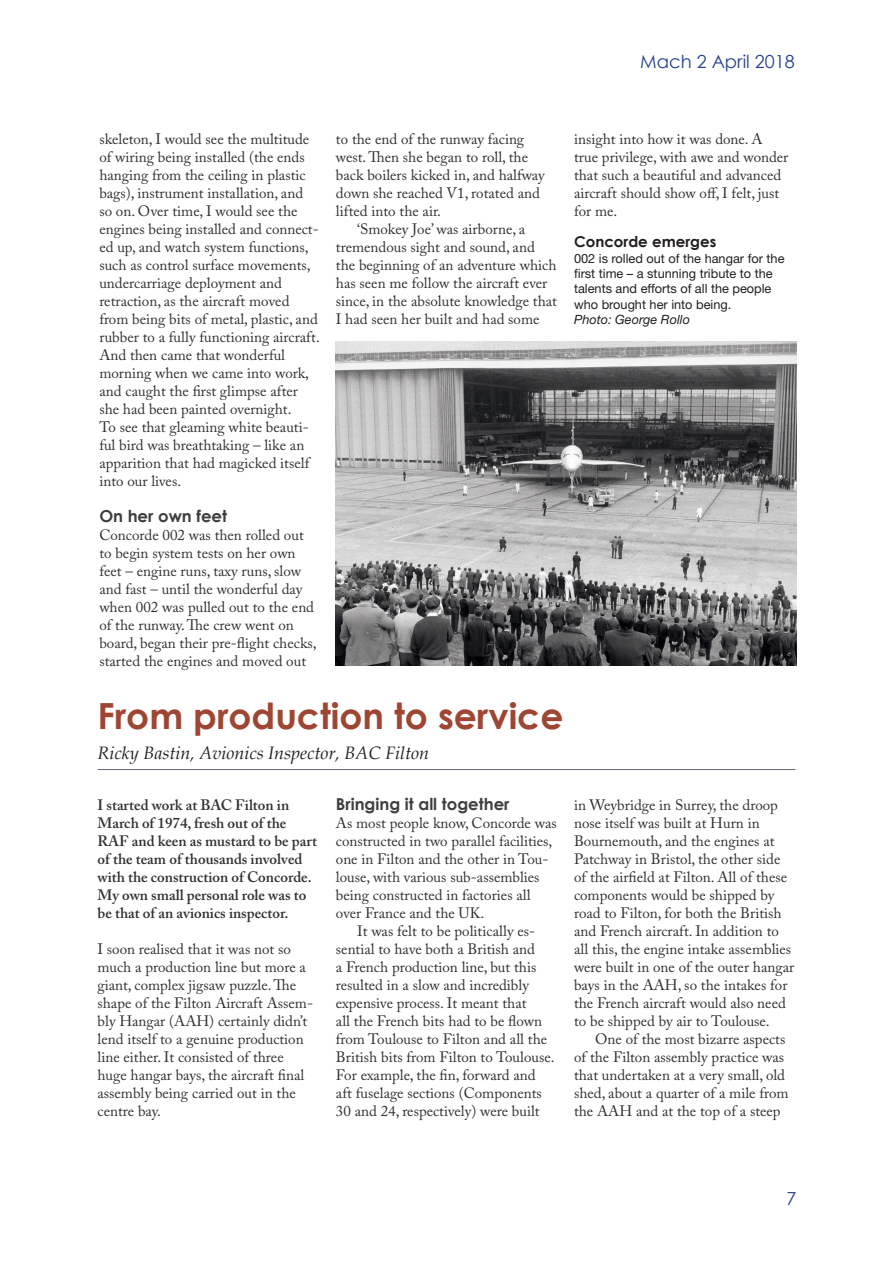
<style>
.page{position:relative;width:893px;height:1263px;background:#fff}
.page>*{position:absolute;margin:0;border:0;box-sizing:border-box;transform-origin:0 0}
.Heading_1{font:700 36px "Century Gothic";color:#9e4633}
.Heading_strapline{font:italic 18px "Book Antiqua";color:#231f20}
.t1{font:18px "Century Gothic";color:#253f8e}
.Heading_4{font:700 16.5px "Century Gothic";color:#3e3e3f}
.Body_text{font:15px/18px "Adobe Caslon Pro";color:#312f30}
.Body_text_indent{font:15px/18px "Adobe Caslon Pro";color:#312f30}
.Body_text-2{font:600 15px/18px "Adobe Caslon Pro";color:#312f30}
.Caption_head{font:700 15px "Century Gothic";color:#231f20}
.Caption_text{font:12.75px/15.3px "Helvetica Neue";color:#231f20}
.Photo_source_text{font:italic 12.75px "Helvetica Neue";color:#231f20}
</style>
<div class="page">
<img style="left:336px;top:342px;width:461px;height:324px">
<hr style="left:98px;top:769px;width:697px;height:1px;background:#666474">
<p class="t1" style="left:640px;top:50px;width:156px">Mach 2 April 2018</p>
<p class="Body_text" style="left:99px;top:130px;width:222px">skeleton, I would see the multitude of wiring being installed (the ends hanging from the ceiling in plastic bags), instrument installation, and<br>so on. Over time, I would see the engines being installed and connect&shy;ed up, and watch system functions, such as control surface movements, undercarriage deployment and retraction, as the aircraft moved from being bits of metal, plastic, and rubber to a fully functioning aircraft.<br>And then came that wonderful morning when we came into work, and caught the first glimpse after she had been painted overnight.<br>To see that gleaming white beauti&shy;ful bird was breathtaking – like an apparition that had magicked itself into our lives.</p>
<p class="Heading_4" style="left:99px;top:506px;width:129px">On her own feet</p>
<p class="Body_text" style="left:99px;top:526px;width:219px">Concorde 002 was then rolled out to begin system tests on her own feet – engine runs, taxy runs, slow and fast – until the wonderful day when 002 was pulled out to the end of the runway. The crew went on board, began their pre-flight checks, started the engines and moved out</p>
<p class="Body_text" style="left:336px;top:130px;width:210px">to the end of the runway facing west. Then she began to roll, the back boilers kicked in, and halfway down she reached V1, rotated and lifted into the air.</p>
<p class="Body_text_indent" style="left:336px;top:220px;width:222px;text-indent:21px">‘Smokey Joe’ was airborne, a tremendous sight and sound, and the beginning of an adventure which has seen me follow the aircraft ever since, in the absolute knowledge that I had seen her built and had some</p>
<p class="Body_text_indent" style="left:574px;top:130px;width:216px">insight into how it was done. A true privilege, with awe and wonder that such a beautiful and advanced aircraft should show off, I felt, just for me.</p>
<p class="Caption_head" style="left:574px;top:232px;width:144px">Concorde emerges</p>
<p class="Caption_text" style="left:574px;top:250px;width:212px">002 is rolled out of the hangar for the first time – a stunning tribute to the talents and efforts of all the people who brought her into being.</p>
<p class="Photo_source_text" style="left:574px;top:312px;width:117px">Photo: George Rollo</p>
<p class="Heading_1" style="left:98px;top:693px;width:467px">From production to service</p>
<p class="Heading_strapline" style="left:98px;top:742px;width:333px">Ricky Bastin, Avionics Inspector, BAC Filton</p>
<p class="Body_text-2" style="left:98px;top:796px;width:221px">I started work at BAC Filton in<br>March of 1974, fresh out of the<br>RAF and keen as mustard to be part of the team of thousands involved with the construction of Concorde.<br>My own small personal role was to be that of an avionics inspector.</p>
<p class="Body_text" style="left:98px;top:940px;width:217px">I soon realised that it was not so much a production line but more a giant, complex jigsaw puzzle. The shape of the Filton Aircraft Assem&shy;bly Hangar (AAH) certainly didn’t lend itself to a genuine production line either. It consisted of three huge hangar bays, the aircraft final assembly being carried out in the centre bay.</p>
<p class="Heading_4" style="left:336px;top:793px;width:175px">Bringing it all together</p>
<p class="Body_text" style="left:336px;top:814px;width:222px">As most people know, Concorde was constructed in two parallel facilities, one in Filton and the other in Tou&shy;louse, with various sub-assemblies being constructed in factories all over France and the UK.</p>
<p class="Body_text_indent" style="left:336px;top:922px;width:220px;text-indent:21px">It was felt to be politically es&shy;sential to have both a British and<br>a French production line, but this resulted in a slow and incredibly expensive process. It meant that<br>all the French bits had to be flown from Toulouse to Filton and all the British bits from Filton to Toulouse.<br>For example, the fin, forward and aft fuselage sections (Components 30 and 24, respectively) were built</p>
<p class="Body_text_indent" style="left:574px;top:796px;width:222px">in Weybridge in Surrey, the droop nose itself was built at Hurn in Bournemouth, and the engines at Patchway in Bristol, the other side of the airfield at Filton. All of these components would be shipped by road to Filton, for both the British and French aircraft. In addition to all this, the engine intake assemblies were built in one of the outer hangar bays in the AAH, so the intakes for the French aircraft would also need to be shipped by air to Toulouse.</p>
<p class="Body_text_indent" style="left:574px;top:1030px;width:216px;text-indent:21px">One of the most bizarre aspects of the Filton assembly practice was that undertaken at a very small, old shed, about a quarter of a mile from the AAH and at the top of a steep</p>
<p class="t1" style="left:787px;top:1188px;width:11px">7</p>
</div>
